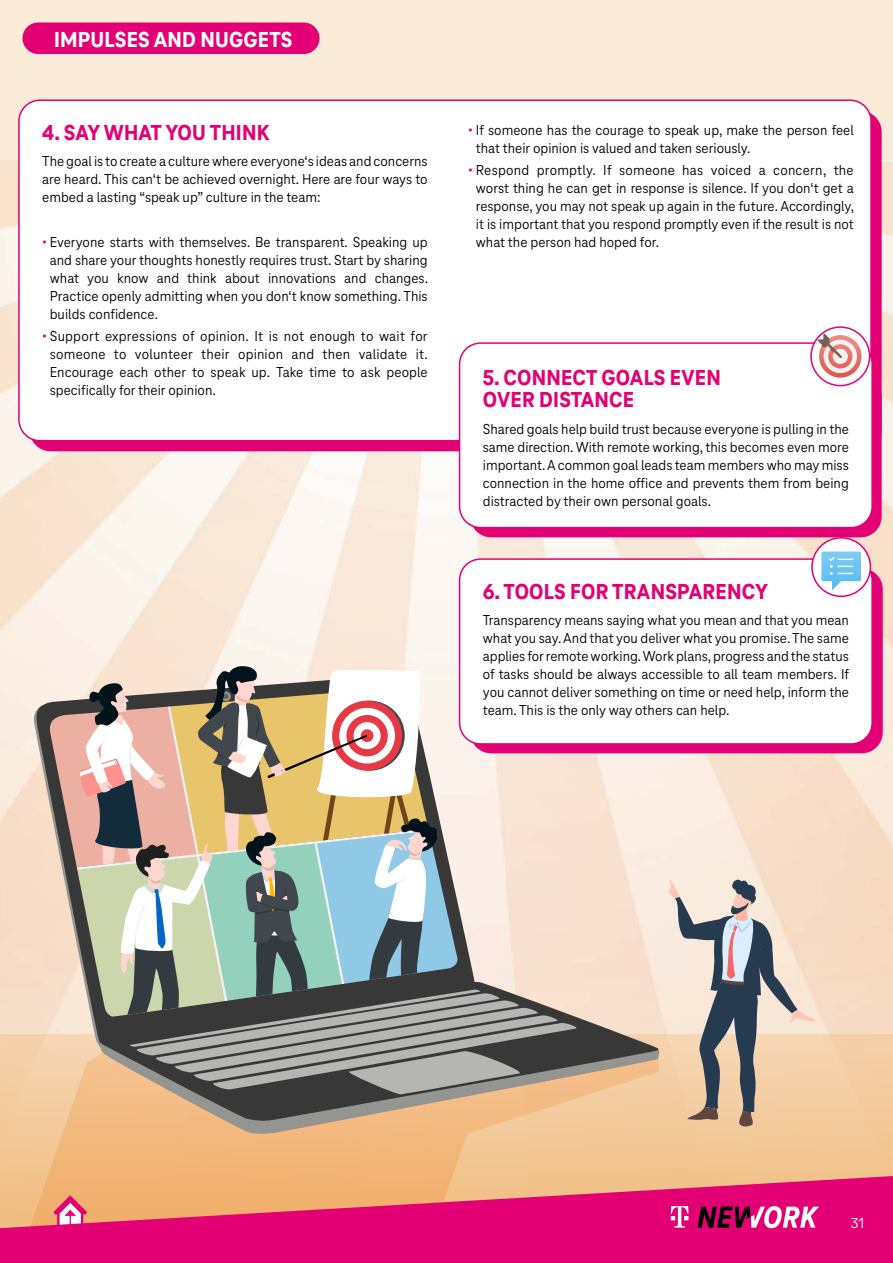
<style>
.page{position:relative;width:893px;height:1263px;background:#faead8}
.page>*{position:absolute;margin:0;border:0;box-sizing:border-box;transform-origin:0 0}
.t1{font:800 22.5px/22.5px "Tele Neo";letter-spacing:.01em;color:#e20074}
.t2{font:800 22.5px "Tele Neo";letter-spacing:.01em;color:#fff}
.t3{font:15px/18px "Tele Neo";color:#000;text-align:justify}
.t4{font:15px "Tele Neo";color:#fff}
.s1{font-weight:800;color:#e20074}
</style>
<div class="page">
<img style="left:0;top:161px;width:893px;height:873px">
<svg style="left:0;top:1034px;width:893px;height:142px;fill:#f3c898"></svg>
<div style="left:30px;top:111px;width:852px;height:340px;background:#e20074;border-radius:21px"></div>
<div style="left:19px;top:100px;width:852px;height:341px;background:#fff;border-radius:21px"></div>
<div style="left:470px;top:568px;width:413px;height:185px;background:#e20074;border-radius:21px"></div>
<div style="left:460px;top:559px;width:412px;height:185px;background:#fff;border-radius:21px"></div>
<div style="left:459px;top:558px;width:414px;height:187px;border:2px solid #e20074;border-radius:21px"></div>
<div style="left:812px;top:538px;width:58px;height:58px;background:#fff;border-radius:50%"></div>
<div style="left:811px;top:537px;width:60px;height:60px;border:2px solid #e20074;border-radius:50%"></div>
<svg style="left:821px;top:552px;width:40px;height:38px"></svg>
<div style="left:470px;top:376px;width:412px;height:161px;background:#e20074;border-radius:21px"></div>
<div style="left:460px;top:343px;width:412px;height:185px;background:#fff;border-radius:21px"></div>
<div style="left:459px;top:342px;width:414px;height:186px;border:2px solid #e20074;border-radius:21px"></div>
<svg style="left:811px;top:327px;width:58px;height:59px"></svg>
<div style="left:810px;top:326px;width:60px;height:60px;border:2px solid #e20074;border-radius:50%"></div>
<svg style="left:817px;top:333px;width:44px;height:45px"></svg>
<div style="left:22px;top:23px;width:298px;height:31px;background:#e20074;border-radius:16px"></div>
<svg style="left:667px;top:879px;width:152px;height:247px"></svg>
<svg style="left:0;top:1051px;width:659px;height:125px;fill:#f2b97e"></svg>
<svg style="left:580px;top:981px;width:79px;height:61px;fill:#f8dfce"></svg>
<svg style="left:100px;top:1042px;width:559px;height:93px"></svg>
<svg style="left:33px;top:666px;width:547px;height:429px"></svg>
<svg style="left:0;top:1176px;width:893px;height:87px;fill:#e20074"></svg>
<svg style="left:697px;top:1206px;width:122px;height:22px"></svg>
<svg style="left:671px;top:1206px;width:17px;height:21px"></svg>
<h1 class="t2" style="left:54px;top:27px;width:240px">IMPULSES AND NUGGETS</h1>
<h1 class="t1" style="left:42px;top:122px;width:229px">4. SAY WHAT YOU THINK</h1>
<p class="t3" style="left:42px;top:152px;width:387px">The goal is to create a culture where everyone‘s ideas and concerns are heard. This can‘t be achieved overnight. Here are four ways to embed a lasting “speak up” culture in the team:</p>
<p class="t3" style="left:50px;top:233px;width:380px;text-indent:-8px"><span class="s1">•</span> Everyone starts with themselves. Be transparent. Speaking up and share your thoughts honestly requires trust. Start by sharing what you know and think about innovations and changes.<br>Practice openly admitting when you don‘t know something. This builds confidence.</p>
<p class="t3" style="left:50px;top:328px;width:379px;text-indent:-8px"><span class="s1">•</span> Support expressions of opinion. It is not enough to wait for someone to volunteer their opinion and then validate it.<br>Encourage each other to speak up. Take time to ask people specifically for their opinion.</p>
<p class="t3" style="left:476px;top:121px;width:379px;text-indent:-8px"><span class="s1">•</span> If someone has the courage to speak up, make the person feel that their opinion is valued and taken seriously.</p>
<p class="t3" style="left:476px;top:161px;width:380px;text-indent:-8px"><span class="s1">•</span> Respond promptly. If someone has voiced a concern, the worst thing he can get in response is silence. If you don‘t get a response, you may not speak up again in the future. Accordingly, it is important that you respond promptly even if the result is not what the person had hoped for.</p>
<h1 class="t1" style="left:483px;top:366px;width:239px">5. CONNECT GOALS EVEN<br>OVER DISTANCE</h1>
<p class="t3" style="left:483px;top:420px;width:368px">Shared goals help build trust because everyone is pulling in the same direction. With remote working, this becomes even more important. A common goal leads team members who may miss connection in the home office and prevents them from being distracted by their own personal goals.</p>
<h1 class="t1" style="left:483px;top:581px;width:287px">6. TOOLS FOR TRANSPARENCY</h1>
<p class="t3" style="left:483px;top:611px;width:368px">Transparency means saying what you mean and that you mean what you say. And that you deliver what you promise. The same applies for remote working. Work plans, progress and the status of tasks should be always accessible to all team members. If you cannot deliver something on time or need help, inform the team. This is the only way others can help.</p>
<p class="t4" style="left:851px;top:1215px;width:15px">31</p>
</div>
